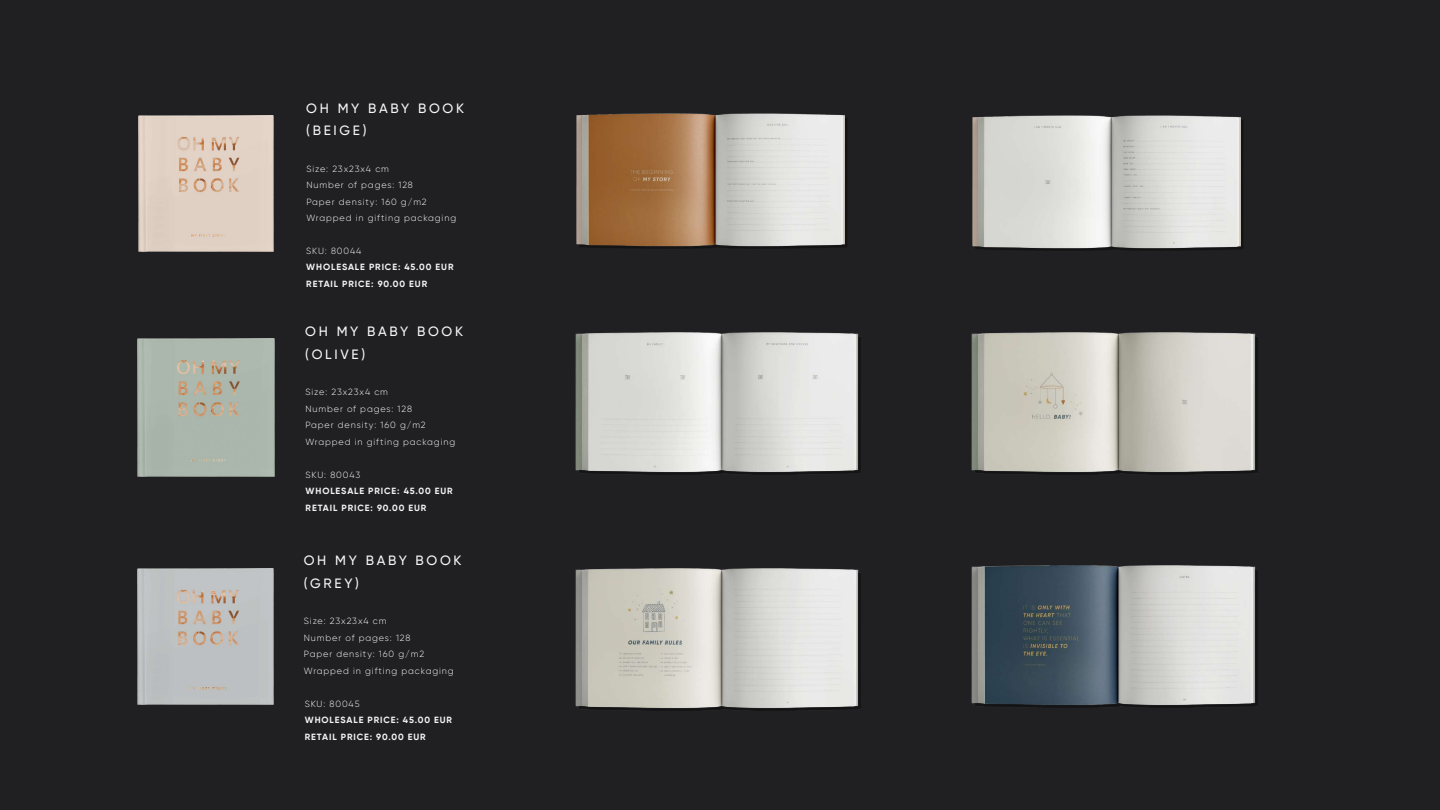
<style>
.page{position:relative;width:1440px;height:810px;background:#202022}
.page>*{position:absolute;margin:0;border:0;box-sizing:border-box;transform-origin:0 0}
.t1{font:500 13.5px/22.5px "Gilroy";letter-spacing:.2em;color:#f6f6f6}
.t2{font:300 9px/16.5px "Gilroy";letter-spacing:.1em;color:#f6f6f6}
.t3{font:700 9px/16.5px "Gilroy";letter-spacing:.1em;color:#f5f5f5}
.t4{font:300 9px "Gilroy";letter-spacing:.1em;color:#f5f5f5}
</style>
<div class="page">
<img style="left:137px;top:568px;width:137px;height:137px">
<img style="left:138px;top:116px;width:136px;height:135px">
<img style="left:137px;top:339px;width:137px;height:137px">
<img style="left:972px;top:565px;width:285px;height:142px">
<img style="left:576px;top:113px;width:271px;height:136px">
<img style="left:971px;top:115px;width:272px;height:225px">
<img style="left:972px;top:332px;width:285px;height:142px">
<img style="left:575px;top:332px;width:286px;height:143px">
<img style="left:575px;top:568px;width:286px;height:143px">
<h1 class="t1" style="left:306px;top:96px;width:159px">OH MY BABY BOOK (BEIGE)</h1>
<p class="t2" style="left:306px;top:160px;width:151px">Size: 23x23x4 cm<br>Number of pages: 128<br>Paper density: 160 g/m2<br>Wrapped in gifting packaging</p>
<p class="t4" style="left:306px;top:245px;width:57px">SKU: 80044</p>
<p class="t3" style="left:306px;top:259px;width:149px">WHOLESALE PRICE: 45.00 EUR<br>RETAIL PRICE: 90.00 EUR</p>
<h1 class="t1" style="left:305px;top:320px;width:159px">OH MY BABY BOOK (OLIVE)</h1>
<p class="t2" style="left:305px;top:384px;width:151px">Size: 23x23x4 cm<br>Number of pages: 128<br>Paper density: 160 g/m2<br>Wrapped in gifting packaging</p>
<p class="t4" style="left:306px;top:469px;width:56px">SKU: 80043</p>
<p class="t3" style="left:306px;top:483px;width:149px">WHOLESALE PRICE: 45.00 EUR<br>RETAIL PRICE: 90.00 EUR</p>
<h1 class="t1" style="left:304px;top:549px;width:159px">OH MY BABY BOOK (GREY)</h1>
<p class="t2" style="left:304px;top:613px;width:151px">Size: 23x23x4 cm<br>Number of pages: 128<br>Paper density: 160 g/m2<br>Wrapped in gifting packaging</p>
<p class="t4" style="left:305px;top:698px;width:56px">SKU: 80045</p>
<p class="t3" style="left:305px;top:712px;width:149px">WHOLESALE PRICE: 45.00 EUR<br>RETAIL PRICE: 90.00 EUR</p>
</div>
